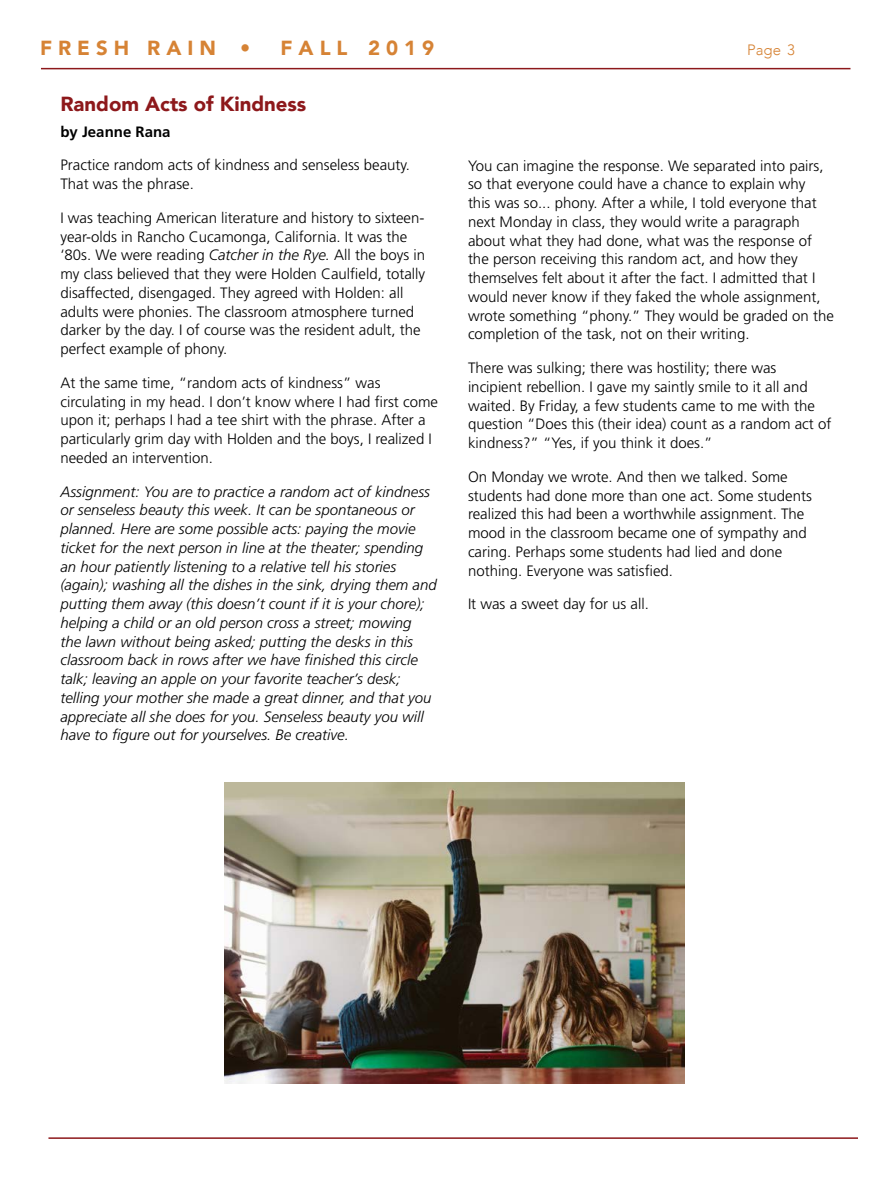
<style>
.page{position:relative;width:891px;height:1188px;background:#fff}
.page>*{position:absolute;margin:0;border:0;box-sizing:border-box;transform-origin:0 0}
.t1{font:900 20.4px "Avenir";color:#8d181b}
.t2{font:900 20.4px "Avenir";color:#d68335}
.t3{font:300 15px/18.8px "Frutiger";color:#000}
.t4{font:italic 300 15px/18.8px "Frutiger";color:#000}
.t5{font:700 15px "Frutiger";color:#000}
.t6{font:300 15px "Avenir";color:#d68335}
.s1{font-style:italic}
</style>
<div class="page">
<hr style="left:48px;top:1137px;width:810px;height:2px;background:#8d181b">
<hr style="left:41px;top:68px;width:809px;height:1px;background:#8d181b">
<img style="left:225px;top:782px;width:460px;height:302px">
<h1 class="t2" style="left:40px;top:30px;width:212px">F R E S H R A I N •</h1>
<h1 class="t2" style="left:281px;top:30px;width:155px">F A L L 2 0 1 9</h1>
<p class="t6" style="left:747px;top:41px;width:49px">Page 3</p>
<h1 class="t1" style="left:60px;top:87px;width:247px">Random Acts of Kindness</h1>
<p class="t5" style="left:60px;top:123px;width:112px">by Jeanne Rana</p>
<p class="t3" style="left:60px;top:156px;width:351px">Practice random acts of kindness and senseless beauty.<br>That was the phrase.</p>
<p class="t3" style="left:60px;top:208px;width:366px">I was teaching American literature and history to sixteen&shy;year-olds in Rancho Cucamonga, California. It was the ‘80s. We were reading <span class="s1">Catcher in the Rye.</span> All the boys in my class believed that they were Holden Caulfield, totally disaffected, disengaged. They agreed with Holden: all adults were phonies. The classroom atmosphere turned darker by the day. I of course was the resident adult, the perfect example of phony.</p>
<p class="t3" style="left:60px;top:373px;width:379px">At the same time, “random acts of kindness” was circulating in my head. I don’t know where I had first come upon it; perhaps I had a tee shirt with the phrase. After a particularly grim day with Holden and the boys, I realized I needed an intervention.</p>
<p class="t4" style="left:60px;top:482px;width:378px">Assignment: You are to practice a random act of kindness or senseless beauty this week. It can be spontaneous or planned. Here are some possible acts: paying the movie ticket for the next person in line at the theater; spending an hour patiently listening to a relative tell his stories (again); washing all the dishes in the sink, drying them and putting them away (this doesn’t count if it is your chore); helping a child or an old person cross a street; mowing<br>the lawn without being asked; putting the desks in this classroom back in rows after we have finished this circle talk; leaving an apple on your favorite teacher’s desk; telling your mother she made a great dinner, and that you appreciate all she does for you. Senseless beauty you will have to figure out for yourselves. Be creative.</p>
<p class="t3" style="left:468px;top:156px;width:367px">You can imagine the response. We separated into pairs, so that everyone could have a chance to explain why<br>this was so... phony. After a while, I told everyone that next Monday in class, they would write a paragraph about what they had done, what was the response of the person receiving this random act, and how they themselves felt about it after the fact. I admitted that I would never know if they faked the whole assignment, wrote something “phony.” They would be graded on the completion of the task, not on their writing.</p>
<p class="t3" style="left:468px;top:359px;width:365px">There was sulking; there was hostility; there was incipient rebellion. I gave my saintly smile to it all and waited. By Friday, a few students came to me with the question “Does this (their idea) count as a random act of kindness?” “Yes, if you think it does.”</p>
<p class="t3" style="left:468px;top:467px;width:345px">On Monday we wrote. And then we talked. Some students had done more than one act. Some students realized this had been a worthwhile assignment. The mood in the classroom became one of sympathy and caring. Perhaps some students had lied and done nothing. Everyone was satisfied.</p>
<p class="t3" style="left:468px;top:595px;width:182px">It was a sweet day for us all.</p>
</div>
